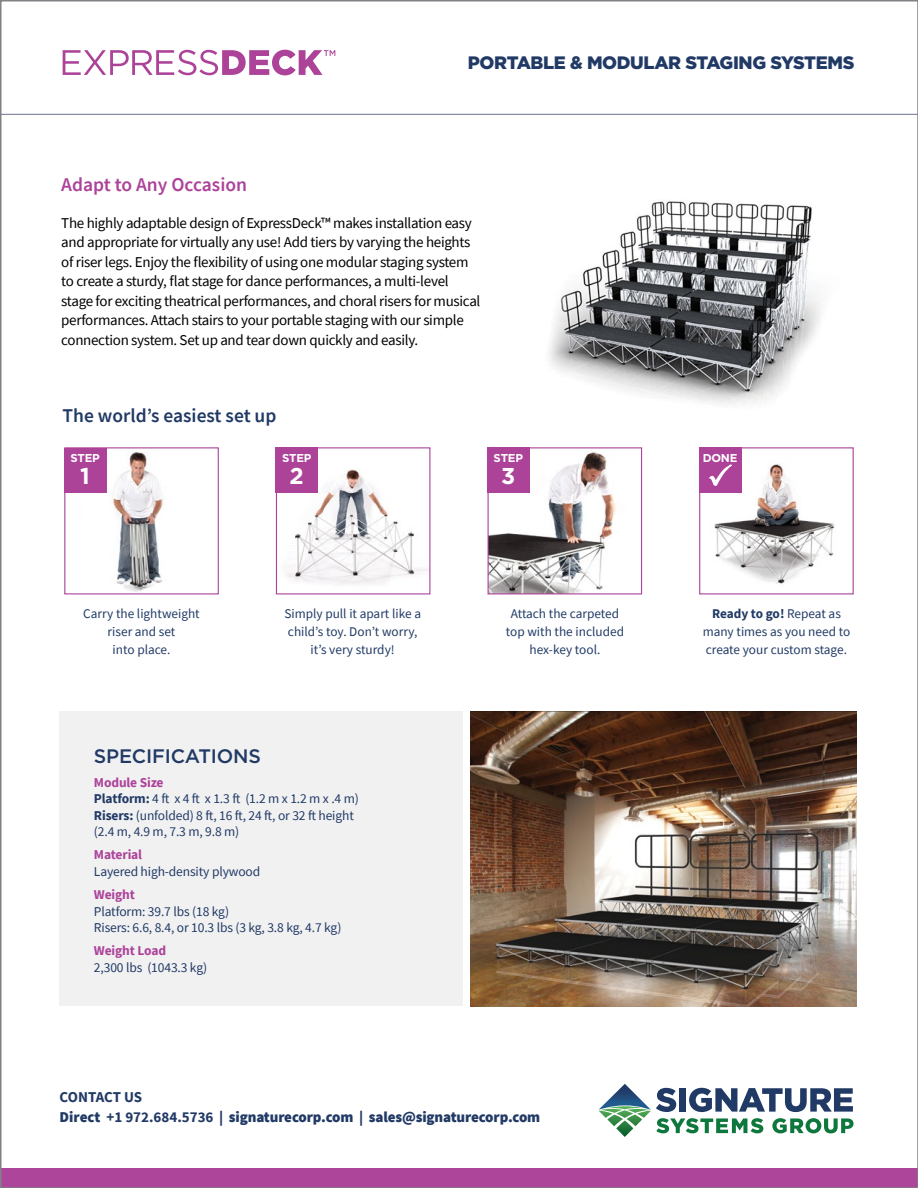
<style>
.page{position:relative;width:918px;height:1188px;background:#fff}
.page>*{position:absolute;margin:0;border:0;box-sizing:border-box;transform-origin:0 0}
.t1{font:700 22.95px "Gotham";color:#fff}
.t2{font:600 19.5px "Source Sans Pro";color:#213a65}
.t3{font:600 19.5px "Source Sans Pro";color:#ac4399}
.t4{font:500 19.5px "Gotham";letter-spacing:-.01em;color:#213a65}
.t5{font:900 18px "Gotham";letter-spacing:-.02em;color:#213a65}
.t6{font:15px/19.5px "Source Sans Pro";letter-spacing:-.02em;color:#000}
.t7{font:900 15px/20.4px "Source Sans Pro";letter-spacing:-.01em;color:#213a65}
.t8{font:13.5px/16.5px "Source Sans Pro";letter-spacing:-.01em;color:#213a65}
.t9{font:700 13.5px "Source Sans Pro";letter-spacing:-.01em;color:#ac4399}
.t10{font:13.35px/17.7px "Source Sans Pro";color:#213a65;text-align:center}
.t11{font:700 11.4px "Gotham";letter-spacing:-.015em;color:#fff}
.s1{font-weight:700;color:#ac4399}
.s2{font-weight:700}
</style>
<div class="page">
<img style="left:470px;top:712px;width:387px;height:294px">
<div style="left:59px;top:712px;width:404px;height:294px;background:#f1f1f2"></div>
<hr style="left:0;top:114px;width:918px;height:1px;background:#6d7090">
<div style="left:0;top:1168px;width:918px;height:20px;background:#ad459a"></div>
<svg style="left:599px;top:1084px;width:255px;height:53px"></svg>
<svg style="left:63px;top:50px;width:272px;height:25px"></svg>
<img style="left:549px;top:201px;width:272px;height:203px">
<img style="left:106px;top:449px;width:58px;height:143px">
<div style="left:64px;top:447px;width:155px;height:147px;border:1px solid #ac4399"></div>
<div style="left:64px;top:448px;width:42px;height:45px;background:#ac4399"></div>
<img style="left:286px;top:469px;width:142px;height:115px">
<div style="left:276px;top:448px;width:42px;height:45px;background:#ac4399"></div>
<img style="left:714px;top:449px;width:121px;height:135px">
<div style="left:699px;top:447px;width:155px;height:147px;border:1px solid #ac4399"></div>
<div style="left:699px;top:448px;width:42px;height:45px;background:#ac4399"></div>
<svg style="left:709px;top:455px;width:38px;height:31px"></svg>
<img style="left:490px;top:449px;width:126px;height:143px">
<div style="left:488px;top:447px;width:154px;height:147px;border:1px solid #ac4399"></div>
<div style="left:487px;top:448px;width:42px;height:45px;background:#ac4399"></div>
<p class="t5" style="left:468px;top:50px;width:388px">PORTABLE &amp; MODULAR STAGING SYSTEMS</p>
<h2 class="t3" style="left:61px;top:171px;width:187px">Adapt to Any Occasion</h2>
<p class="t6" style="left:61px;top:213px;width:421px">The highly adaptable design of ExpressDeck™ makes installation easy and appropriate for virtually any use! Add tiers by varying the heights of riser legs. Enjoy the flexibility of using one modular staging system to create a sturdy, flat stage for dance performances, a multi-level stage for exciting theatrical performances, and choral risers for musical performances. Attach stairs to your portable staging with our simple connection system. Set up and tear down quickly and easily.</p>
<h2 class="t2" style="left:63px;top:403px;width:215px">The world’s easiest set up</h2>
<p class="t11" style="left:70px;top:450px;width:31px">STEP</p>
<h1 class="t1" style="left:80px;top:460px;width:11px">1</h1>
<p class="t10" style="left:83px;top:605px;width:118px">Carry the lightweight riser and set<br>into place.</p>
<p class="t11" style="left:282px;top:450px;width:31px">STEP</p>
<h1 class="t1" style="left:290px;top:460px;width:16px">2</h1>
<p class="t10" style="left:284px;top:605px;width:138px">Simply pull it apart like a child’s toy. Don’t worry, it’s very sturdy!</p>
<h2 class="t4" style="left:94px;top:744px;width:168px">SPECIFICATIONS</h2>
<p class="t8" style="left:94px;top:774px;width:266px"><span class="s1">Module Size<br></span><span class="s2">Platform:</span> 4 ft x 4 ft x 1.3 ft (1.2 m x 1.2 m x .4 m)<br><span class="s2">Risers:</span> (unfolded) 8 ft, 16 ft, 24 ft, or 32 ft height (2.4 m, 4.9 m, 7.3 m, 9.8 m)</p>
<p class="t9" style="left:94px;top:846px;width:50px">Material</p>
<p class="t8" style="left:94px;top:863px;width:168px">Layered high-density plywood</p>
<p class="t9" style="left:94px;top:886px;width:43px">Weight</p>
<p class="t8" style="left:94px;top:903px;width:249px">Platform: 39.7 lbs (18 kg)<br>Risers: 6.6, 8.4, or 10.3 lbs (3 kg, 3.8 kg, 4.7 kg)</p>
<p class="t9" style="left:94px;top:942px;width:74px">Weight Load</p>
<p class="t8" style="left:94px;top:959px;width:115px">2,300 lbs (1043.3 kg)</p>
<p class="t11" style="left:494px;top:450px;width:31px">STEP</p>
<h1 class="t1" style="left:501px;top:460px;width:16px">3</h1>
<p class="t10" style="left:506px;top:605px;width:120px">Attach the carpeted top with the included hex-key tool.</p>
<p class="t7" style="left:60px;top:1087px;width:482px"><span class="s2">CONTACT US<br></span>Direct <span class="s2">+1 972.684.5736</span> | signaturecorp.com | sales@signaturecorp.com</p>
<p class="t11" style="left:703px;top:450px;width:36px">DONE</p>
<p class="t10" style="left:703px;top:605px;width:149px"><span class="s2">Ready to go!</span> Repeat as many times as you need to create your custom stage.</p>
</div>
